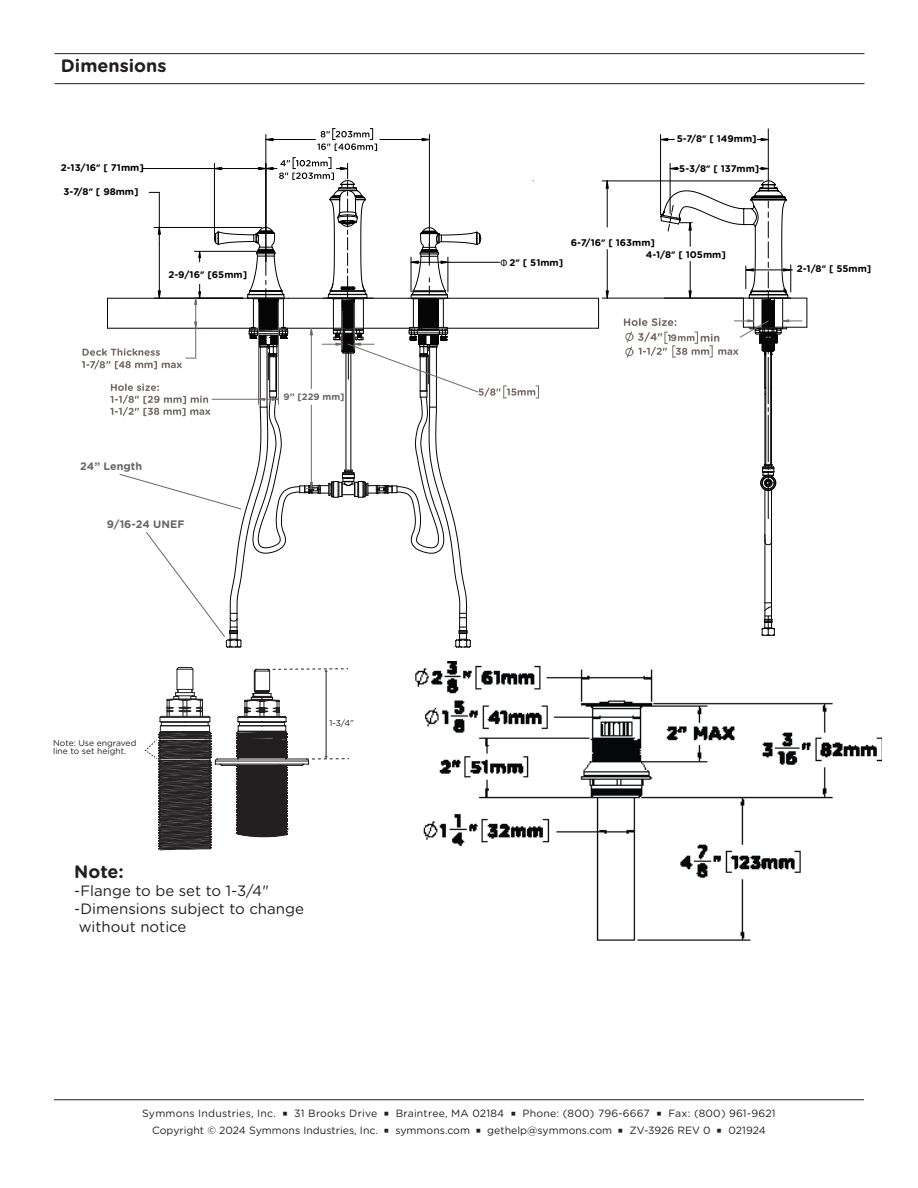
<style>
.page{position:relative;width:918px;height:1188px;background:#fff}
.page>*{position:absolute;margin:0;border:0;box-sizing:border-box;transform-origin:0 0}
.t1{font:700 18px "Gotham Rounded";color:#231f20}
.t2{font:15px "Gotham Rounded";color:#231f20}
.t3{font:700 10.8px "Gotham Rounded";color:#666}
.t4{font:10.5px/16.5px "Gotham Rounded";color:#231f20;text-align:center}
.t5{font:700 9.6px "Gotham Rounded";color:#000}
.t6{font:700 9.3px "Gotham Rounded";color:#666}
.t7{font:8.55px/7.8px "Gotham Rounded";color:#231f20}
.s1{font-family:"Myriad Pro"}
.s2{font-family:"Myriad Pro";font-weight:400}
.s3{font-family:"Minion Pro";font-size:13.2px}
</style>
<div class="page">
<hr style="left:54px;top:1099px;width:810px;height:1px;background:#231f20">
<hr style="left:54px;top:83px;width:810px;height:1px;background:#231f20">
<hr style="left:54px;top:53px;width:810px;height:1px;background:#231f20">
<svg style="left:145px;top:667px;width:204px;height:183px"></svg>
<img style="left:416px;top:662px;width:465px;height:279px">
<hr style="left:670px;top:163px;width:1px;height:51px;background:#000">
<svg style="left:670px;top:167px;width:9px;height:3px"></svg>
<svg style="left:760px;top:167px;width:8px;height:3px"></svg>
<hr style="left:602px;top:181px;width:161px;height:1px;background:#000">
<hr style="left:602px;top:298px;width:142px;height:1px;background:#000">
<hr style="left:607px;top:250px;width:1px;height:48px;background:#000">
<hr style="left:607px;top:181px;width:1px;height:46px;background:#000">
<hr style="left:660px;top:134px;width:1px;height:81px;background:#000">
<hr style="left:768px;top:129px;width:1px;height:62px;background:#000">
<svg style="left:605px;top:180px;width:4px;height:9px"></svg>
<svg style="left:606px;top:290px;width:3px;height:9px"></svg>
<svg style="left:757px;top:138px;width:12px;height:3px"></svg>
<svg style="left:660px;top:138px;width:15px;height:3px"></svg>
<hr style="left:380px;top:139px;width:49px;height:1px;background:#000">
<hr style="left:266px;top:134px;width:1px;height:128px;background:#000">
<hr style="left:429px;top:134px;width:1px;height:128px;background:#000">
<hr style="left:266px;top:139px;width:49px;height:1px;background:#000">
<svg style="left:317px;top:128px;width:60px;height:23px"></svg>
<svg style="left:422px;top:138px;width:8px;height:3px"></svg>
<svg style="left:265px;top:138px;width:9px;height:3px"></svg>
<hr style="left:598px;top:298px;width:1px;height:30px;background:#070606">
<hr style="left:447px;top:328px;width:152px;height:1px;background:#070606">
<hr style="left:448px;top:298px;width:151px;height:1px;background:#070606">
<hr style="left:771px;top:394px;width:1px;height:70px;background:#070606">
<hr style="left:771px;top:537px;width:1px;height:66px;background:#070606">
<hr style="left:765px;top:540px;width:1px;height:63px;background:#070606">
<hr style="left:771px;top:355px;width:1px;height:33px;background:#070606">
<hr style="left:770px;top:351px;width:1px;height:113px;background:#070606">
<hr style="left:765px;top:351px;width:1px;height:113px;background:#070606">
<svg style="left:765px;top:388px;width:7px;height:7px"></svg>
<svg style="left:761px;top:603px;width:14px;height:33px"></svg>
<svg style="left:760px;top:464px;width:17px;height:81px"></svg>
<hr style="left:768px;top:415px;width:1px;height:47px;background:#070606">
<hr style="left:768px;top:357px;width:1px;height:47px;background:#070606">
<svg style="left:82px;top:157px;width:457px;height:491px"></svg>
<svg style="left:624px;top:180px;width:184px;height:178px"></svg>
<p class="t1" style="left:61px;top:53px;width:107px">Dimensions</p>
<p class="t5" style="left:61px;top:161px;width:84px">2-13/16<span class="s1">”</span> [ 71mm]</p>
<p class="t5" style="left:63px;top:184px;width:77px">3-7/8<span class="s1">”</span> [ 98mm]</p>
<p class="t5" style="left:168px;top:267px;width:80px">2-9/16<span class="s1">”</span> [65mm]</p>
<p class="t3" style="left:80px;top:458px;width:63px">24” Length</p>
<p class="t3" style="left:107px;top:517px;width:79px">9/16-24 UNEF</p>
<p class="t6" style="left:284px;top:389px;width:62px">9” [229 mm]</p>
<p class="t5" style="left:677px;top:132px;width:81px">5-7/8<span class="s1">”</span> [ 149mm]</p>
<p class="t5" style="left:679px;top:162px;width:82px">5-3/8<span class="s1">”</span> [ 137mm]</p>
<p class="t5" style="left:501px;top:256px;width:64px"><span class="s2">Φ</span> 2<span class="s1">”</span> [ 51mm]</p>
<p class="t5" style="left:571px;top:236px;width:86px">6-7/16<span class="s1">”</span> [ 163mm]</p>
<p class="t5" style="left:646px;top:248px;width:82px">4-1/8<span class="s1">”</span> [ 105mm]</p>
<p class="t5" style="left:797px;top:262px;width:76px">2-1/8<span class="s1">”</span> [ 55mm]</p>
<p class="t7" style="left:53px;top:739px;width:85px">Note: Use engraved line to set height.</p>
<p class="t7" style="left:329px;top:719px;width:26px">1-3/4”</p>
<p class="t1" style="left:74px;top:859px;width:51px">Note:</p>
<p class="t2" style="left:74px;top:881px;width:196px">-Flange to be set to 1-3/4"</p>
<p class="t2" style="left:74px;top:899px;width:231px">-Dimensions subject to change</p>
<p class="t2" style="left:79px;top:917px;width:109px">without notice</p>
<p class="t4" style="left:142px;top:1105px;width:635px">Symmons Industries, Inc. <span class="s3">■</span> 31 Brooks Drive <span class="s3">■</span> Braintree, MA 02184 <span class="s3">■</span> Phone: (800) 796-6667 <span class="s3">■</span> Fax: (800) 961-9621<br>Copyright © 2024 Symmons Industries, Inc. <span class="s3">■</span> symmons.com <span class="s3">■</span> gethelp@symmons.com <span class="s3">■</span> ZV-3926 REV 0 <span class="s3">■</span> 021924</p>
</div>
